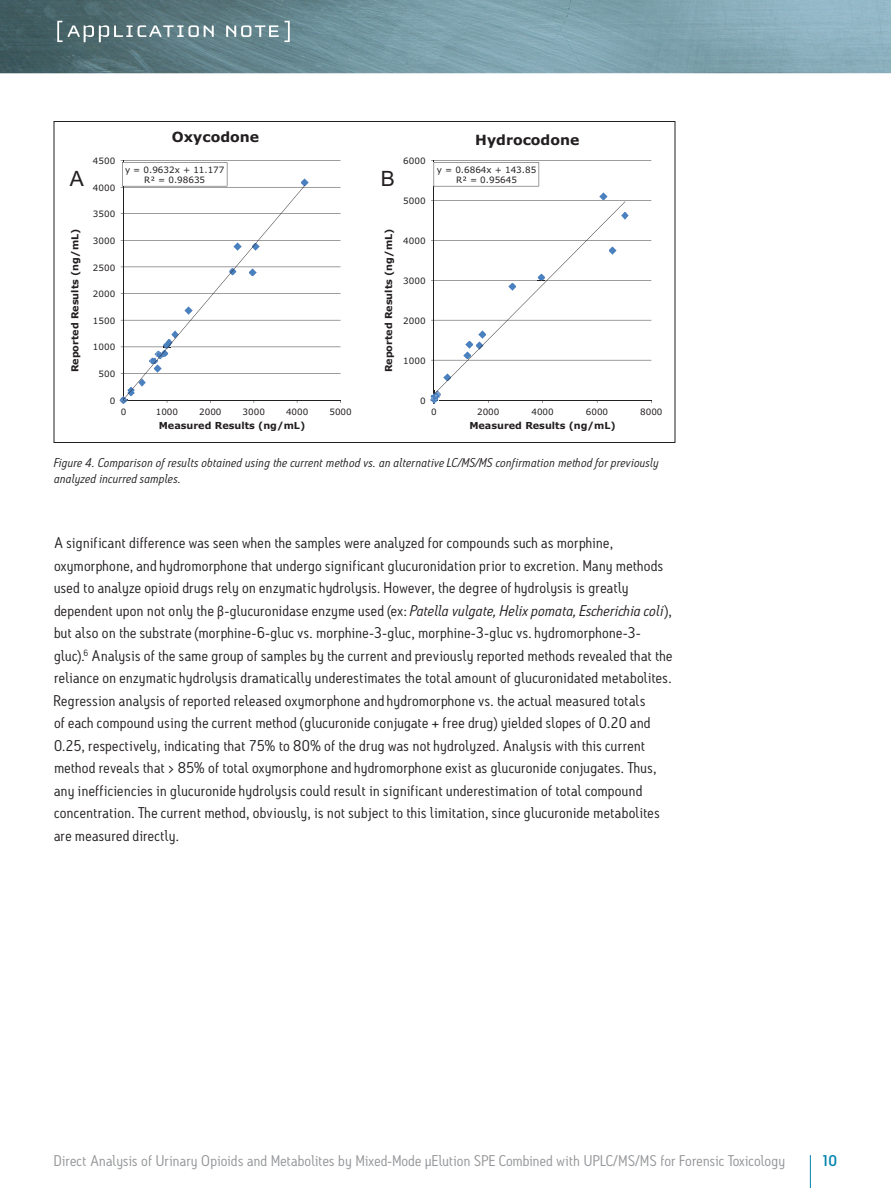
<style>
.page{position:relative;width:891px;height:1188px;background:#fff}
.page>*{position:absolute;margin:0;border:0;box-sizing:border-box;transform-origin:0 0}
.t1{font:21.15px "Arial";color:#231f20}
.Body{font:15px/22.5px "Antitled OT";letter-spacing:.02em;color:#231f20;scale:1.05 1}
.t2{font:15px "Antitled OT";letter-spacing:.01em;color:#939598;scale:1.05 1}
.t3{font:500 15px "Antitled OT";color:#0083ad;scale:1.05 1}
.t4{font:700 14.1px "Verdana";color:#231f20}
.t5{font:italic 12.3px/15.8px "Antitled OT";letter-spacing:.02em;color:#231f20;scale:1.05 1}
.t6{font:700 9.6px "Verdana";color:#231f20}
.t7{font:8.85px/10.5px "Verdana";color:#231f20;text-align:center}
.s1{font-style:italic}
</style>
<div class="page">
<hr style="left:810px;top:1155px;width:1px;height:33px;background:#0083ad">
<img style="left:0;top:0;width:891px;height:73px">
<svg style="left:57px;top:21px;width:157px;height:21px;background:#738b8f"></svg>
<svg style="left:226px;top:21px;width:64px;height:21px"></svg>
<hr style="left:124px;top:373px;width:217px;height:1px;background:#231f20">
<hr style="left:124px;top:347px;width:217px;height:1px;background:#231f20">
<hr style="left:124px;top:320px;width:217px;height:1px;background:#231f20">
<hr style="left:124px;top:293px;width:217px;height:1px;background:#231f20">
<hr style="left:124px;top:267px;width:217px;height:1px;background:#231f20">
<hr style="left:124px;top:240px;width:217px;height:1px;background:#231f20">
<hr style="left:124px;top:213px;width:217px;height:1px;background:#231f20">
<hr style="left:124px;top:187px;width:217px;height:1px;background:#231f20">
<hr style="left:124px;top:160px;width:217px;height:1px;background:#231f20">
<hr style="left:124px;top:400px;width:217px;height:1px;background:#231f20">
<svg style="left:301px;top:179px;width:7px;height:7px"></svg>
<svg style="left:120px;top:346px;width:48px;height:58px"></svg>
<svg style="left:123px;top:185px;width:182px;height:215px"></svg>
<svg style="left:121px;top:160px;width:106px;height:28px"></svg>
<hr style="left:434px;top:360px;width:217px;height:1px;background:#231f20">
<hr style="left:434px;top:320px;width:217px;height:1px;background:#231f20">
<hr style="left:434px;top:280px;width:217px;height:1px;background:#231f20">
<hr style="left:434px;top:240px;width:217px;height:1px;background:#231f20">
<hr style="left:434px;top:200px;width:217px;height:1px;background:#231f20">
<hr style="left:434px;top:160px;width:217px;height:1px;background:#231f20">
<hr style="left:434px;top:161px;width:1px;height:239px;background:#231f20">
<hr style="left:434px;top:400px;width:217px;height:1px;background:#231f20">
<svg style="left:600px;top:192px;width:7px;height:8px"></svg>
<svg style="left:625px;top:212px;width:4px;height:8px"></svg>
<svg style="left:431px;top:391px;width:10px;height:13px"></svg>
<div style="left:434px;top:201px;width:191px;height:193px;background:#fff"></div>
<svg style="left:431px;top:160px;width:108px;height:26px"></svg>
<p class="t4" style="left:172px;top:127px;width:89px">Oxycodone</p>
<p class="t7" style="left:93px;top:156px;width:24px">4500</p>
<p class="t7" style="left:125px;top:164px;width:101px">y = 0.9632x + 11.177<br>R = 0.98635</p>
<p class="t1" style="left:70px;top:165px;width:16px">A</p>
<p class="t1" style="left:381px;top:165px;width:16px">B</p>
<p class="t7" style="left:93px;top:182px;width:24px">4000</p>
<p class="t6" style="left:68px;top:372px;width:145px;rotate:-90deg">Reported Results (ng/mL)</p>
<p class="t7" style="left:93px;top:209px;width:24px">3500</p>
<p class="t7" style="left:93px;top:235px;width:24px">3000</p>
<p class="t7" style="left:93px;top:262px;width:24px">2500</p>
<p class="t7" style="left:93px;top:289px;width:24px">2000</p>
<p class="t7" style="left:93px;top:315px;width:24px">1500</p>
<p class="t7" style="left:93px;top:342px;width:24px">1000</p>
<p class="t7" style="left:99px;top:368px;width:18px">500</p>
<p class="t7" style="left:110px;top:395px;width:7px">0</p>
<p class="t7" style="left:121px;top:406px;width:7px">0</p>
<p class="t7" style="left:156px;top:406px;width:24px">1000</p>
<p class="t7" style="left:199px;top:406px;width:24px">2000</p>
<p class="t7" style="left:243px;top:406px;width:24px">3000</p>
<p class="t7" style="left:286px;top:406px;width:24px">4000</p>
<p class="t7" style="left:329px;top:406px;width:24px">5000</p>
<p class="t6" style="left:159px;top:419px;width:148px">Measured Results (ng/mL)</p>
<p class="t6" style="left:382px;top:372px;width:145px;rotate:-90deg">Reported Results (ng/mL)</p>
<p class="t7" style="left:403px;top:156px;width:24px">6000</p>
<p class="t7" style="left:403px;top:195px;width:24px">5000</p>
<p class="t4" style="left:475px;top:130px;width:106px">Hydrocodone</p>
<p class="t7" style="left:437px;top:164px;width:101px">y = 0.6864x + 143.85<br>R = 0.95645</p>
<p class="t7" style="left:403px;top:235px;width:24px">4000</p>
<p class="t7" style="left:403px;top:275px;width:24px">3000</p>
<p class="t7" style="left:403px;top:315px;width:24px">2000</p>
<p class="t7" style="left:403px;top:355px;width:24px">1000</p>
<p class="t7" style="left:420px;top:395px;width:7px">0</p>
<p class="t7" style="left:431px;top:406px;width:7px">0</p>
<p class="t7" style="left:477px;top:406px;width:24px">2000</p>
<p class="t7" style="left:531px;top:406px;width:24px">4000</p>
<p class="t7" style="left:586px;top:406px;width:24px">6000</p>
<p class="t7" style="left:640px;top:406px;width:24px">8000</p>
<p class="t6" style="left:469px;top:419px;width:148px">Measured Results (ng/mL)</p>
<p class="t5" style="left:54px;top:455px;width:577px">Figure 4. Comparison of results obtained using the current method vs. an alternative LC/MS/MS confirmation method for previously analyzed incurred samples.</p>
<p class="Body" style="left:54px;top:531px;width:591px">A significant difference was seen when the samples were analyzed for compounds such as morphine, oxymorphone, and hydromorphone that undergo significant glucuronidation prior to excretion. Many methods used to analyze opioid drugs rely on enzymatic hydrolysis. However, the degree of hydrolysis is greatly dependent upon not only the β-glucuronidase enzyme used (ex: <span class="s1">Patella vulgate, Helix pomata, Escherichia coli</span>), but also on the substrate (morphine-6-gluc vs. morphine-3-gluc, morphine-3-gluc vs. hydromorphone-3- gluc).<sup>6</sup> Analysis of the same group of samples by the current and previously reported methods revealed that the reliance on enzymatic hydrolysis dramatically underestimates the total amount of glucuronidated metabolites.<br>Regression analysis of reported released oxymorphone and hydromorphone vs. the actual measured totals<br>of each compound using the current method (glucuronide conjugate + free drug) yielded slopes of 0.20 and 0.25, respectively, indicating that 75% to 80% of the drug was not hydrolyzed. Analysis with this current method reveals that &gt; 85% of total oxymorphone and hydromorphone exist as glucuronide conjugates. Thus, any inefficiencies in glucuronide hydrolysis could result in significant underestimation of total compound concentration. The current method, obviously, is not subject to this limitation, since glucuronide metabolites are measured directly.</p>
<p class="t2" style="left:54px;top:1151px;width:698px">Direct Analysis of Urinary Opioids and Metabolites by Mixed-Mode µElution SPE Combined with UPLC/MS/MS for Forensic Toxicology</p>
<p class="t3" style="left:821px;top:1151px;width:17px">10</p>
</div>
